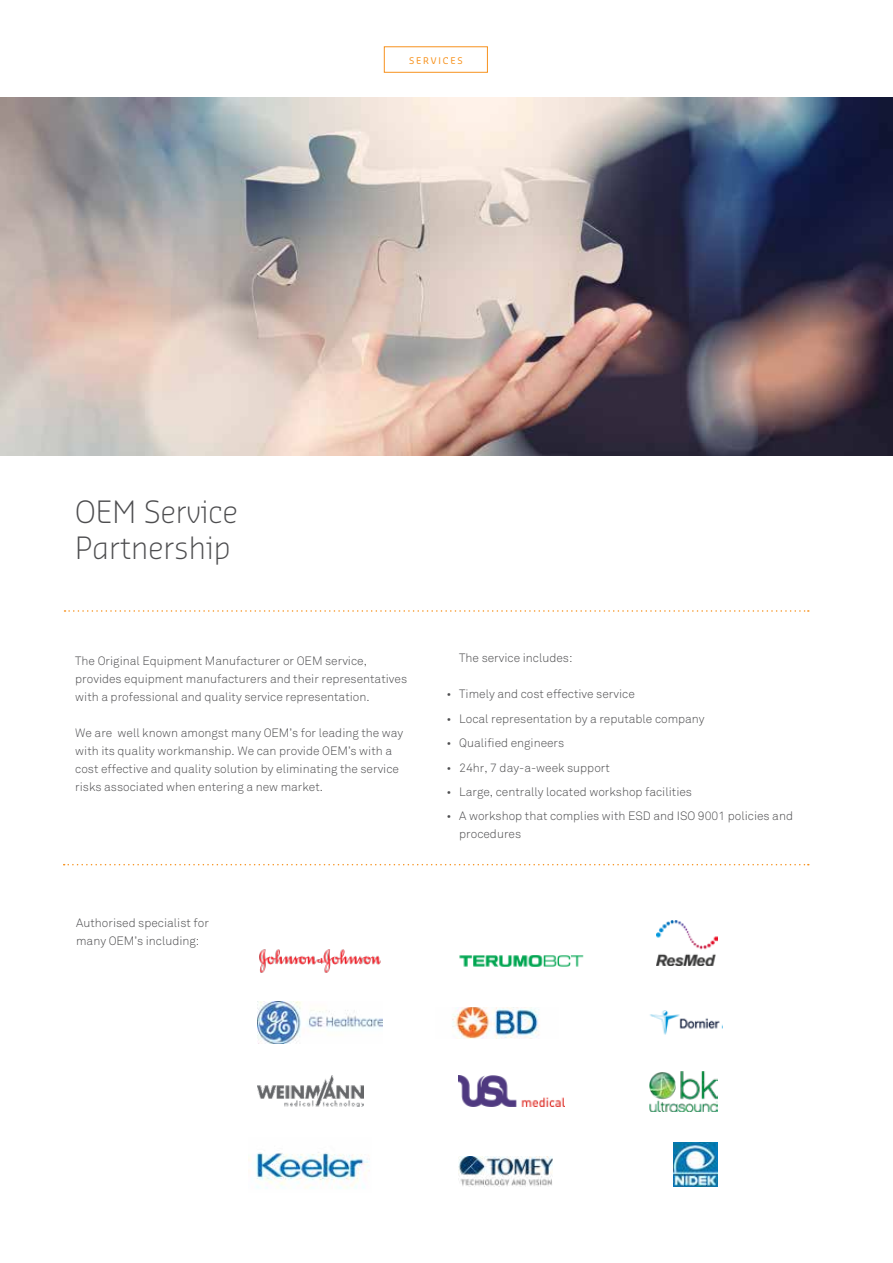
<style>
.page{position:relative;width:893px;height:1263px;background:#fff}
.page>*{position:absolute;margin:0;border:0;box-sizing:border-box;transform-origin:0 0}
.t1{font:300 30px/36px "Sansa Pro";color:#4d4d4f}
.t2{font:300 12px/18px "Akkurat";color:#4d4d4f}
.t3{font:9px "Sansa Pro";letter-spacing:.2em;color:#f7921e}
</style>
<div class="page">
<img style="left:0;top:98px;width:893px;height:357px">
<img style="left:259px;top:949px;width:122px;height:24px">
<img style="left:258px;top:1001px;width:125px;height:43px">
<img style="left:656px;top:920px;width:62px;height:45px">
<img style="left:459px;top:955px;width:124px;height:12px">
<img style="left:458px;top:1075px;width:107px;height:31px">
<img style="left:258px;top:1076px;width:105px;height:30px">
<img style="left:452px;top:1007px;width:88px;height:31px">
<img style="left:650px;top:1010px;width:72px;height:25px">
<img style="left:650px;top:1071px;width:68px;height:40px">
<img style="left:249px;top:1152px;width:121px;height:37px">
<img style="left:674px;top:1143px;width:44px;height:44px">
<img style="left:458px;top:1157px;width:95px;height:30px">
<svg style="left:64px;top:864px;width:745px;height:1px"></svg>
<svg style="left:65px;top:610px;width:744px;height:2px"></svg>
<div style="left:384px;top:46px;width:104px;height:27px;border:1px solid #f7921e"></div>
<p class="t3" style="left:409px;top:55px;width:55px">SERVICES</p>
<h1 class="t1" style="left:75px;top:493px;width:164px">OEM Service<br>Partnership</h1>
<p class="t2" style="left:75px;top:652px;width:333px">The Original Equipment Manufacturer or OEM service, provides equipment manufacturers and their representatives with a professional and quality service representation.</p>
<p class="t2" style="left:75px;top:724px;width:330px">We are well known amongst many OEM’s for leading the way with its quality workmanship. We can provide OEM’s with a cost effective and quality solution by eliminating the service risks associated when entering a new market.</p>
<p class="t2" style="left:76px;top:914px;width:134px">Authorised specialist for many OEM’s including:</p>
<p class="t2" style="left:459px;top:649px;width:115px">The service includes:</p>
<p class="t2" style="left:446px;top:685px;width:190px">• Timely and cost effective service</p>
<p class="t2" style="left:446px;top:710px;width:260px">• Local representation by a reputable company</p>
<p class="t2" style="left:446px;top:734px;width:119px">• Qualified engineers</p>
<p class="t2" style="left:446px;top:758px;width:165px">• 24hr, 7 day-a-week support</p>
<p class="t2" style="left:446px;top:783px;width:247px">• Large, centrally located workshop facilities</p>
<p class="t2" style="left:459px;top:807px;width:335px;text-indent:-13px">• A workshop that complies with ESD and ISO 9001 policies and procedures</p>
</div>
